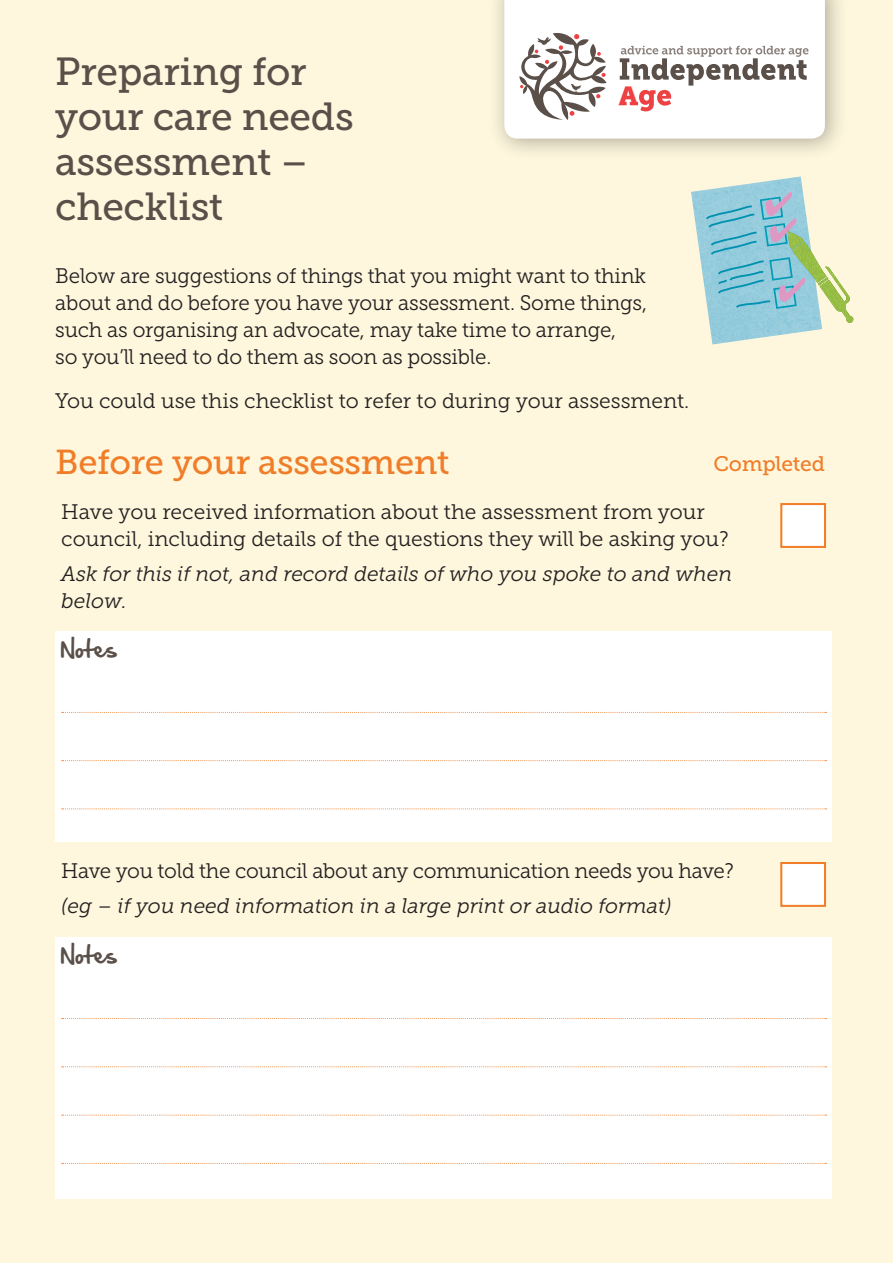
<style>
.page{position:relative;width:893px;height:1263px;background:#fef7dd}
.page>*{position:absolute;margin:0;border:0;box-sizing:border-box;transform-origin:0 0}
.Subhead{font:39px/45px "Museo Slab 500";letter-spacing:-.01em;color:#5b5049}
.Subhead-2{font:34.5px "Museo Slab 500";letter-spacing:-.01em;color:#f07d29}
.Body{font:21px/27px "Museo Slab 300";letter-spacing:-.01em;color:#231f20}
.Body-2{font:italic 21px/27px "Museo Slab 300";letter-spacing:-.005em;color:#231f20}
.Line{font:21px "Hand Of Sean";letter-spacing:.04em;color:#5b5049}
.Subhead-3{font:21px "Museo Slab 500";letter-spacing:-.01em;color:#f07d29}
</style>
<div class="page">
<div style="left:487px;top:0;width:361px;height:162px;background:#231f20;opacity:.35"></div>
<svg style="left:504px;top:0;width:321px;height:139px;background:#ede9e8"></svg>
<div style="left:55px;top:631px;width:777px;height:210px;background:#fff"></div>
<div style="left:780px;top:503px;width:46px;height:45px;background:#fff;border:2px solid #f07d29"></div>
<svg style="left:62px;top:712px;width:765px;height:1px"></svg>
<svg style="left:62px;top:760px;width:765px;height:1px"></svg>
<svg style="left:62px;top:808px;width:765px;height:1px"></svg>
<div style="left:55px;top:937px;width:777px;height:261px;background:#fff"></div>
<div style="left:780px;top:862px;width:46px;height:45px;background:#fff;border:2px solid #f07d29"></div>
<svg style="left:62px;top:1018px;width:765px;height:1px"></svg>
<svg style="left:62px;top:1066px;width:765px;height:1px"></svg>
<svg style="left:62px;top:1115px;width:765px;height:1px"></svg>
<svg style="left:62px;top:1163px;width:765px;height:1px"></svg>
<img style="left:691px;top:176px;width:131px;height:168px">
<svg style="left:704px;top:192px;width:118px;height:131px;background:#92c7d7"></svg>
<img style="left:788px;top:231px;width:66px;height:92px">
<p class="Subhead" style="left:55px;top:49px;width:300px">Preparing for your care needs assessment – checklist</p>
<p class="Body" style="left:55px;top:262px;width:593px">Below are suggestions of things that you might want to think about and do before you have your assessment. Some things, such as organising an advocate, may take time to arrange,<br>so you’ll need to do them as soon as possible.</p>
<p class="Body" style="left:55px;top:387px;width:636px">You could use this checklist to refer to during your assessment.</p>
<p class="Subhead-2" style="left:55px;top:443px;width:396px">Before your assessment</p>
<p class="Body" style="left:61px;top:498px;width:669px">Have you received information about the assessment from your council, including details of the questions they will be asking you?</p>
<p class="Body-2" style="left:61px;top:561px;width:672px">Ask for this if not, and record details of who you spoke to and when below.</p>
<p class="Line" style="left:61px;top:630px;width:57px">Notes</p>
<p class="Subhead-3" style="left:713px;top:452px;width:113px">Completed</p>
<p class="Body" style="left:61px;top:857px;width:674px">Have you told the council about any communication needs you have?</p>
<p class="Body-2" style="left:61px;top:893px;width:612px">(eg – if you need information in a large print or audio format)</p>
<p class="Line" style="left:61px;top:936px;width:57px">Notes</p>
</div>
